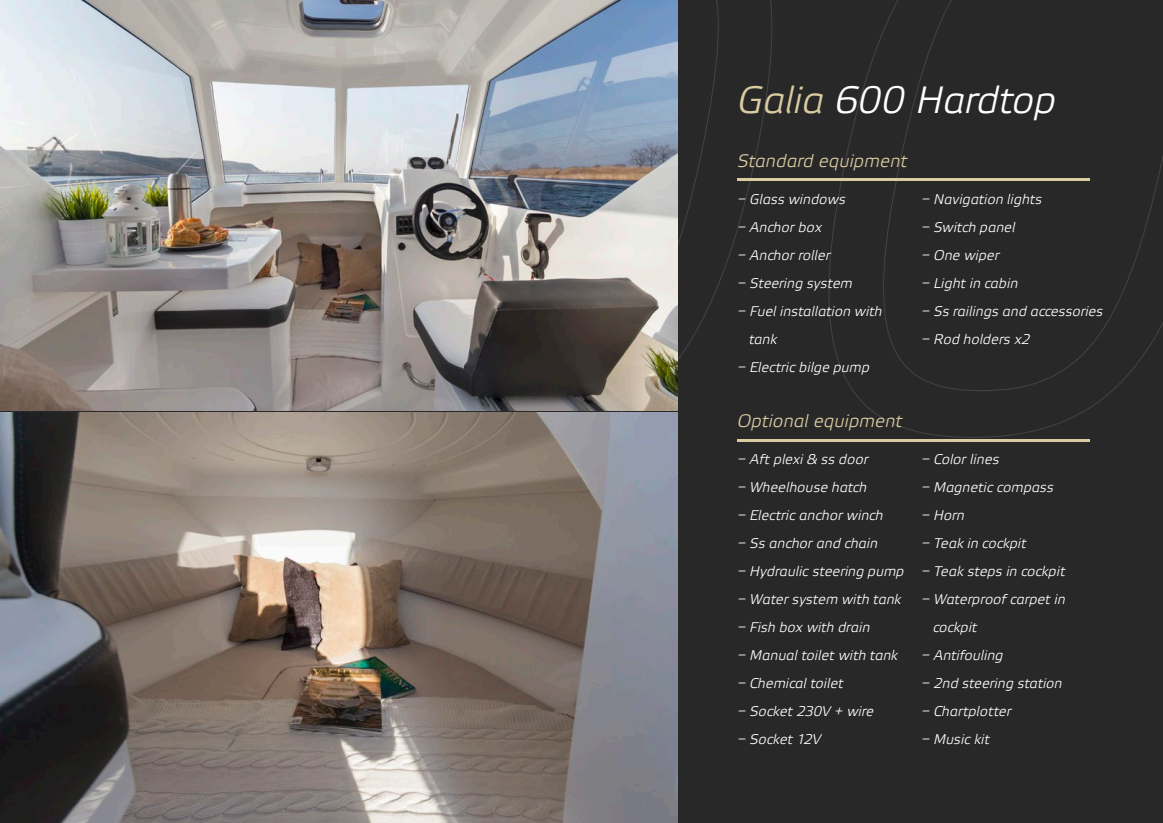
<style>
.page{position:relative;width:1163px;height:823px;background:#fff}
.page>*{position:absolute;margin:0;border:0;box-sizing:border-box;transform-origin:0 0}
.t1{font:italic 38px "Elektra Light Pro";color:#fff}
.t2{font:italic 18px "Elektra Light Pro";letter-spacing:.015em;color:#dacca1}
.t3{font:italic 14px/28px "Elektra Light Pro";letter-spacing:.01em;color:#fff}
.t4{font:italic 14px "Elektra Light Pro";letter-spacing:-.01em;color:#fff}
.s1{color:#dacca1}
</style>
<div class="page">
<div style="left:0;top:0;width:1162px;height:822px;background:#282829"></div>
<svg style="left:337px;top:0;width:461px;height:438px"></svg>
<svg style="left:798px;top:0;width:364px;height:438px"></svg>
<img style="left:0;top:0;width:677px;height:410px">
<img style="left:0;top:412px;width:677px;height:410px">
<hr style="left:737px;top:179px;width:353px;height:2px;background:#dacca1">
<hr style="left:737px;top:439px;width:353px;height:2px;background:#dacca1">
<p class="t1" style="left:737px;top:79px;width:320px"><span class="s1">Galia</span> 600 Hardtop</p>
<p class="t2" style="left:737px;top:151px;width:172px">Standard equipment</p>
<p class="t3" style="left:737px;top:185px;width:110px">− Glass windows</p>
<p class="t3" style="left:737px;top:213px;width:86px">− Anchor box</p>
<p class="t3" style="left:737px;top:241px;width:94px">− Anchor roller</p>
<p class="t4" style="left:737px;top:275px;width:117px">− Steering system</p>
<p class="t3" style="left:749px;top:297px;width:135px;text-indent:-12px">− Fuel installation with tank</p>
<p class="t3" style="left:737px;top:353px;width:134px">− Electric bilge pump</p>
<p class="t2" style="left:737px;top:411px;width:167px">Optional equipment</p>
<p class="t3" style="left:737px;top:445px;width:132px">− Aft plexi &amp; ss door</p>
<p class="t3" style="left:737px;top:473px;width:131px">− Wheelhouse hatch</p>
<p class="t3" style="left:737px;top:501px;width:147px">− Electric anchor winch</p>
<p class="t3" style="left:737px;top:529px;width:142px">− Ss anchor and chain</p>
<p class="t3" style="left:737px;top:557px;width:168px">− Hydraulic steering pump</p>
<p class="t3" style="left:737px;top:585px;width:165px">− Water system with tank</p>
<p class="t3" style="left:737px;top:613px;width:134px">− Fish box with drain</p>
<p class="t3" style="left:737px;top:641px;width:162px">− Manual toilet with tank</p>
<p class="t3" style="left:737px;top:669px;width:108px">− Chemical toilet</p>
<p class="t3" style="left:737px;top:697px;width:138px">− Socket 230V + wire</p>
<p class="t4" style="left:737px;top:731px;width:85px">− Socket 12V</p>
<p class="t3" style="left:921px;top:185px;width:122px">− Navigation lights</p>
<p class="t3" style="left:921px;top:213px;width:95px">− Switch panel</p>
<p class="t3" style="left:921px;top:241px;width:80px">− One wiper</p>
<p class="t3" style="left:921px;top:269px;width:98px">− Light in cabin</p>
<p class="t3" style="left:921px;top:297px;width:183px">− Ss railings and accessories</p>
<p class="t3" style="left:921px;top:325px;width:110px">− Rod holders x2</p>
<p class="t3" style="left:921px;top:445px;width:79px">− Color lines</p>
<p class="t3" style="left:921px;top:473px;width:134px">− Magnetic compass</p>
<p class="t3" style="left:921px;top:501px;width:45px">− Horn</p>
<p class="t3" style="left:921px;top:529px;width:107px">− Teak in cockpit</p>
<p class="t3" style="left:921px;top:557px;width:145px">− Teak steps in cockpit</p>
<p class="t3" style="left:932px;top:585px;width:134px;text-indent:-12px">− Waterproof carpet in cockpit</p>
<p class="t3" style="left:921px;top:641px;width:83px">− Antifouling</p>
<p class="t3" style="left:921px;top:669px;width:142px">− 2nd steering station</p>
<p class="t3" style="left:921px;top:697px;width:92px">− Chartplotter</p>
<p class="t3" style="left:921px;top:725px;width:70px">− Music kit</p>
</div>
